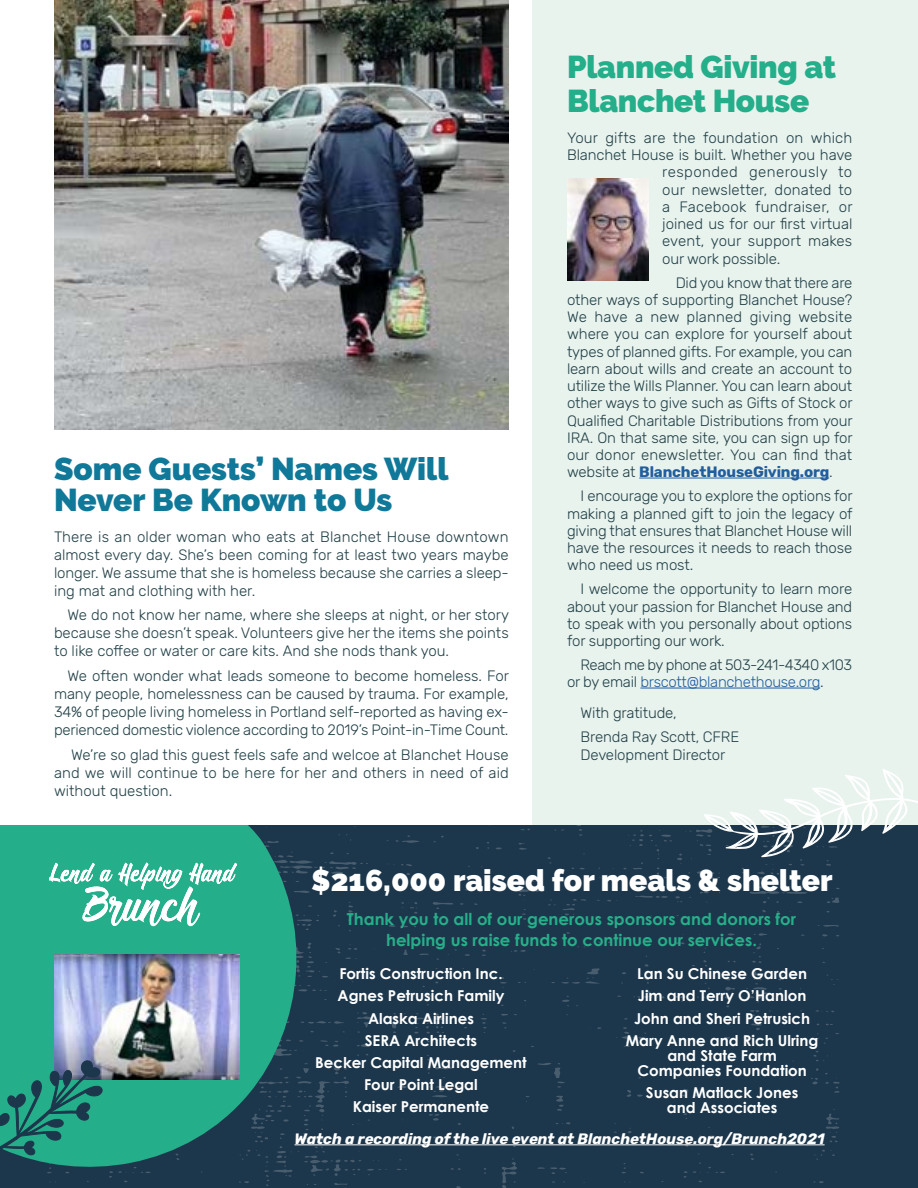
<style>
.page{position:relative;width:918px;height:1188px;background:#fff}
.page>*{position:absolute;margin:0;border:0;box-sizing:border-box;transform-origin:0 0}
.t1{font:900 31.5px/31.5px "Raleway";color:#107899}
.t2{font:900 31.5px/34.5px "Raleway";letter-spacing:-.01em;color:#24ae8a}
.t3{font:900 30px "Raleway";color:#fff}
.t4{font:700 16.5px/21px "Century Gothic";color:#27af8a;text-align:center}
.t5{font:300 15px/17.2px "Rubik";letter-spacing:-.01em;color:#214046;text-align:justify}
.t6{font:700 15px/22.2px "Century Gothic";color:#fff;text-align:center}
.t7{font:italic 700 15px "Rubik";color:#fff}
.t8{font:300 15px "Rubik";letter-spacing:.01em;color:#214046}
.t9{font:300 15px "Rubik";letter-spacing:.02em;color:#214046}
.t10{font:300 15px "Rubik";letter-spacing:.03em;color:#214046}
.s1{font-weight:700;color:#215e9e}
.s2{color:#215e9e}
</style>
<div class="page">
<div style="left:532px;top:0;width:386px;height:1009px;background:#e9f3ee"></div>
<div style="left:0;top:825px;width:918px;height:363px;background:#1c364b"></div>
<svg style="left:265px;top:825px;width:575px;height:363px"></svg>
<svg style="left:0;top:825px;width:299px;height:346px;fill:#24ae8a"></svg>
<hr style="left:295px;top:1144px;width:530px;height:1px;background:#fff">
<hr style="left:639px;top:478px;width:190px;height:1px;background:#215e9e">
<hr style="left:640px;top:688px;width:180px;height:1px;background:#215e9e">
<img style="left:567px;top:178px;width:82px;height:103px">
<img style="left:54px;top:0;width:454px;height:430px">
<img style="left:54px;top:954px;width:185px;height:125px">
<svg style="left:0;top:1060px;width:103px;height:123px"></svg>
<svg style="left:703px;top:769px;width:215px;height:88px"></svg>
<svg style="left:50px;top:862px;width:187px;height:64px;background:#5fc4a9"></svg>
<h1 class="t1" style="left:54px;top:453px;width:396px">Some Guests’ Names Will<br>Never Be Known to Us</h1>
<p class="t5" style="left:54px;top:528px;width:456px;line-height:18px">There is an older woman who eats at Blanchet House downtown almost every day. She’s been coming for at least two years maybe longer. We assume that she is homeless because she carries a sleep&shy;ing mat and clothing with her.</p>
<p class="t5" style="left:54px;top:607px;width:457px;line-height:18px;text-indent:14px">We do not know her name, where she sleeps at night, or her story because she doesn’t speak. Volunteers give her the items she points to like coffee or water or care kits. And she nods thank you.</p>
<p class="t5" style="left:54px;top:667px;width:457px;line-height:18px;text-indent:14px">We often wonder what leads someone to become homeless. For many people, homelessness can be caused by trauma. For example, 34% of people living homeless in Portland self-reported as having ex&shy;perienced domestic violence according to 2019’s Point-in-Time Count.</p>
<p class="t5" style="left:54px;top:746px;width:456px;line-height:18px;text-indent:17px">We’re so glad this guest feels safe and welcoe at Blanchet House and we will continue to be here for her and others in need of aid without question.</p>
<h1 class="t2" style="left:567px;top:49px;width:271px">Planned Giving at<br>Blanchet House</h1>
<p class="t8" style="left:567px;top:129px;width:287px">Your gifts are the foundation on which</p>
<p class="t5" style="left:567px;top:147px;width:287px">Blanchet House is built. Whether you have</p>
<p class="t10" style="left:662px;top:164px;width:192px">responded generously to</p>
<p class="t8" style="left:662px;top:181px;width:192px">our newsletter, donated to</p>
<p class="t9" style="left:662px;top:198px;width:192px">a Facebook fundraiser, or</p>
<p class="t5" style="left:662px;top:216px;width:192px">joined us for our first virtual</p>
<p class="t5" style="left:662px;top:233px;width:191px">event, your support makes</p>
<p class="t5" style="left:662px;top:250px;width:120px">our work possible.</p>
<p class="t5" style="left:567px;top:274px;width:287px;text-indent:109px">Did you know that there are other ways of supporting Blanchet House?<br>We have a new planned giving website where you can explore for yourself about types of planned gifts. For example, you can learn about wills and create an account to utilize the Wills Planner. You can learn about other ways to give such as Gifts of Stock or Qualified Charitable Distributions from your IRA. On that same site, you can sign up for our donor enewsletter. You can find that website at <span class="s1">BlanchetHouseGiving.org</span>.</p>
<p class="t5" style="left:567px;top:488px;width:287px;text-indent:14px">I encourage you to explore the options for making a planned gift to join the legacy of giving that ensures that Blanchet House will have the resources it needs to reach those who need us most.</p>
<p class="t5" style="left:567px;top:581px;width:287px;text-indent:14px">I welcome the opportunity to learn more about your passion for Blanchet House and to speak with you personally about options for supporting our work.</p>
<p class="t5" style="left:567px;top:657px;width:287px;text-indent:14px">Reach me by phone at 503-241-4340 x103 or by email <span class="s2">brscott@blanchethouse.org</span>.</p>
<p class="t5" style="left:581px;top:701px;width:160px;line-height:24px">With gratitude,<br>Brenda Ray Scott, CFRE</p>
<p class="t5" style="left:581px;top:747px;width:146px">Development Director</p>
<h2 class="t3" style="left:311px;top:863px;width:523px">$216,000 raised for meals &amp; shelter</h2>
<p class="t4" style="left:347px;top:908px;width:451px">Thank you to all of our generous sponsors and donors for helping us raise funds to continue our services.</p>
<p class="t6" style="left:315px;top:962px;width:213px">Fortis Construction Inc.<br>Agnes Petrusich Family<br>Alaska Airlines<br>SERA Architects<br>Becker Capital Management<br>Four Point Legal<br>Kaiser Permanente</p>
<p class="t6" style="left:626px;top:962px;width:194px">Lan Su Chinese Garden<br>Jim and Terry O’Hanlon<br>John and Sheri Petrusich<br>Mary Anne and Rich Ulring</p>
<p class="t6" style="left:637px;top:1047px;width:171px;line-height:15px">and State Farm<br>Companies Foundation</p>
<p class="t6" style="left:646px;top:1084px;width:154px;line-height:15px">Susan Matlack Jones and Associates</p>
<p class="t7" style="left:295px;top:1130px;width:532px">Watch a recording of the live event at BlanchetHouse.org/Brunch2021</p>
</div>
